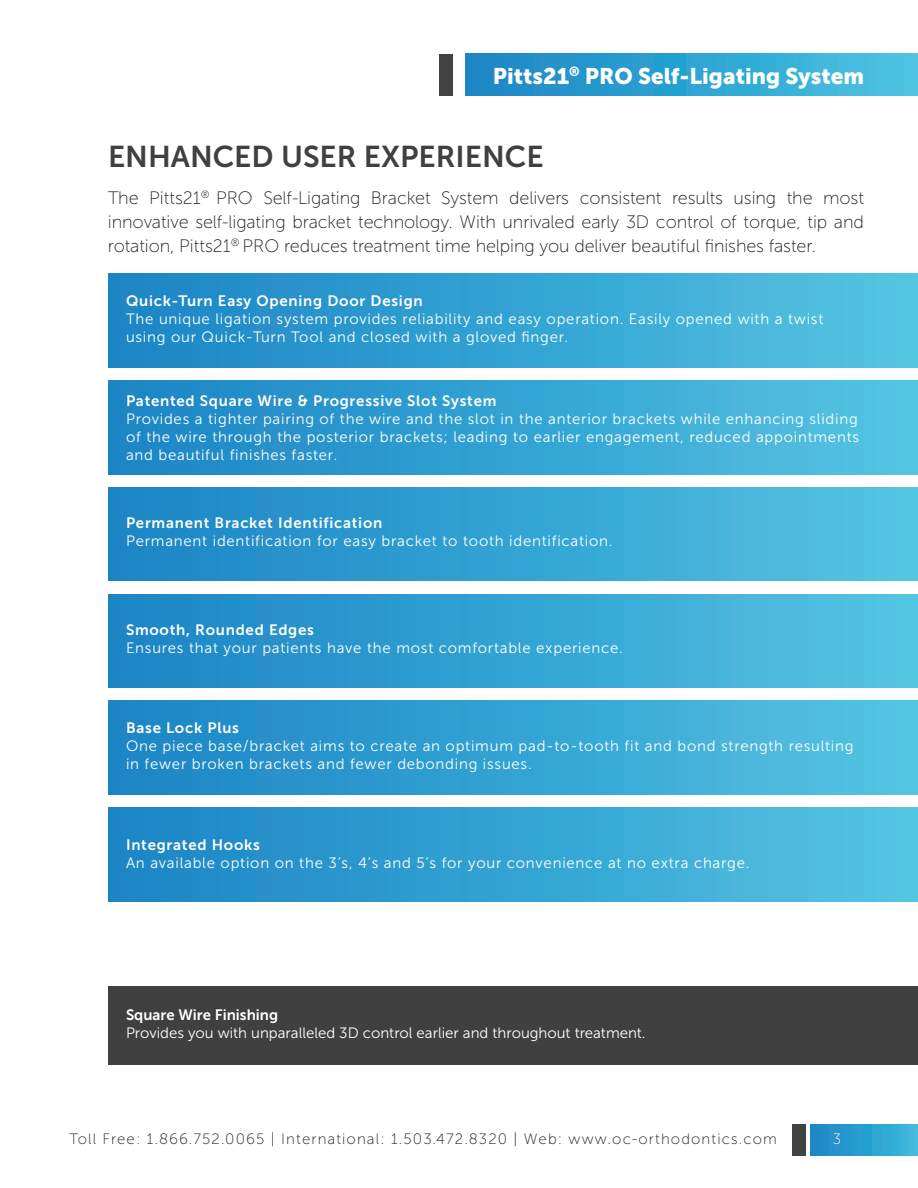
<style>
.page{position:relative;width:918px;height:1188px;background:#fff}
.page>*{position:absolute;margin:0;border:0;box-sizing:border-box;transform-origin:0 0}
.t1{font:30px "Museo Sans 700";color:#404041}
.t2{font:22.5px "Museo Sans 900";color:#fff}
.t3{font:18px/24px "Museo Sans 100";letter-spacing:-.005em;color:#231f20;text-align:justify}
.t4{font:15px/18px "Museo Sans 300";letter-spacing:.05em;color:#fff}
.t5{font:15px "Museo Sans 700";letter-spacing:.05em;color:#fff}
.t6{font:15px "Museo Sans 100";letter-spacing:.075em;color:#231f20}
.t7{font:15px "Museo Sans 300";color:#fff}
.t8{font:15px "Museo Sans 700";color:#fff}
.t9{font:15px "Museo Sans 100";color:#fff}
</style>
<div class="page">
<svg style="left:810px;top:1124px;width:108px;height:32px;background:#2b9fd0"></svg>
<div style="left:792px;top:1124px;width:14px;height:32px;background:#424341"></div>
<div style="left:439px;top:54px;width:13px;height:42px;background:#424341"></div>
<svg style="left:466px;top:54px;width:452px;height:42px;background:#30a4d2"></svg>
<div style="left:108px;top:986px;width:810px;height:79px;background:#404041"></div>
<div style="left:108px;top:381px;width:810px;height:93px;background:linear-gradient(to right,#1983c4,#53c4e2)"></div>
<div style="left:108px;top:487px;width:810px;height:94px;background:linear-gradient(to right,#1983c4,#53c4e2)"></div>
<div style="left:108px;top:594px;width:810px;height:94px;background:linear-gradient(to right,#1983c4,#53c4e2)"></div>
<div style="left:108px;top:701px;width:810px;height:93px;background:linear-gradient(to right,#1983c4,#53c4e2)"></div>
<div style="left:108px;top:808px;width:810px;height:93px;background:linear-gradient(to right,#1983c4,#53c4e2)"></div>
<div style="left:108px;top:274px;width:810px;height:93px;background:linear-gradient(to right,#1983c4,#53c4e2)"></div>
<h2 class="t2" style="left:493px;top:63px;width:373px">Pitts21<sup>®</sup> PRO Self-Ligating System</h2>
<h1 class="t1" style="left:108px;top:140px;width:437px">ENHANCED USER EXPERIENCE</h1>
<p class="t3" style="left:108px;top:186px;width:758px">The Pitts21<sup>®</sup> PRO Self-Ligating Bracket System delivers consistent results using the most innovative self-ligating bracket technology. With unrivaled early 3D control of torque, tip and rotation, Pitts21<sup>®</sup> PRO reduces treatment time helping you deliver beautiful finishes faster.</p>
<p class="t5" style="left:126px;top:292px;width:298px">Quick-Turn Easy Opening Door Design</p>
<p class="t4" style="left:126px;top:310px;width:699px">The unique ligation system provides reliability and easy operation. Easily opened with a twist using our Quick-Turn Tool and closed with a gloved finger.</p>
<p class="t5" style="left:126px;top:392px;width:372px">Patented Square Wire &amp; Progressive Slot System</p>
<p class="t4" style="left:126px;top:410px;width:735px;text-align:justify">Provides a tighter pairing of the wire and the slot in the anterior brackets while enhancing sliding of the wire through the posterior brackets; leading to earlier engagement, reduced appointments and beautiful finishes faster.</p>
<p class="t5" style="left:126px;top:514px;width:258px">Permanent Bracket Identification</p>
<p class="t4" style="left:126px;top:532px;width:488px">Permanent identification for easy bracket to tooth identification.</p>
<p class="t5" style="left:126px;top:621px;width:189px">Smooth, Rounded Edges</p>
<p class="t4" style="left:126px;top:639px;width:498px">Ensures that your patients have the most comfortable experience.</p>
<p class="t5" style="left:126px;top:720px;width:115px">Base Lock Plus</p>
<p class="t4" style="left:126px;top:737px;width:729px">One piece base/bracket aims to create an optimum pad-to-tooth fit and bond strength resulting in fewer broken brackets and fewer debonding issues.</p>
<p class="t5" style="left:126px;top:836px;width:135px">Integrated Hooks</p>
<p class="t4" style="left:126px;top:854px;width:625px">An available option on the 3’s, 4’s and 5’s for your convenience at no extra charge.</p>
<p class="t8" style="left:126px;top:1007px;width:154px">Square Wire Finishing</p>
<p class="t7" style="left:126px;top:1025px;width:521px">Provides you with unparalleled 3D control earlier and throughout treatment.</p>
<p class="t6" style="left:69px;top:1131px;width:709px">Toll Free: 1.866.752.0065 | International: 1.503.472.8320 | Web: www.oc-orthodontics.com</p>
<p class="t9" style="left:833px;top:1131px;width:10px">3</p>
</div>
